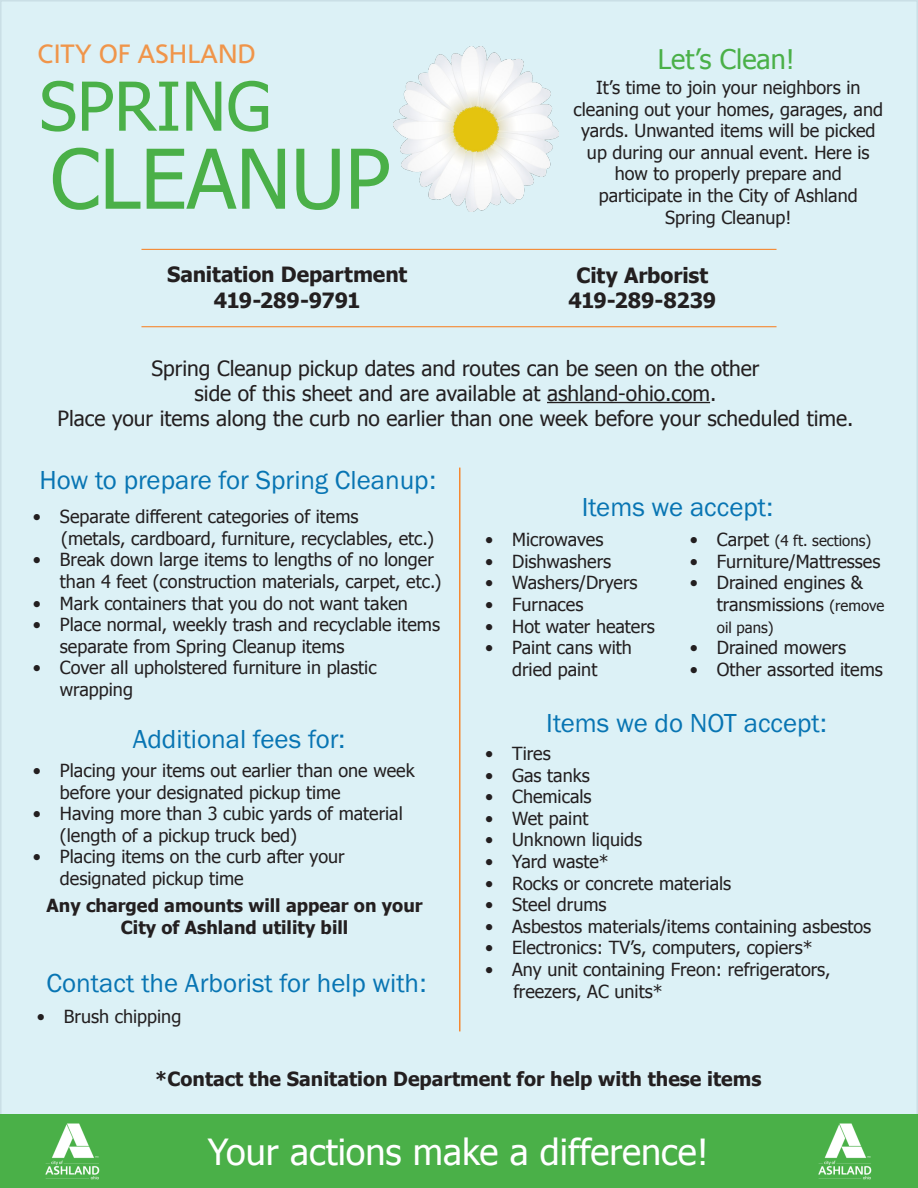
<style>
.page{position:relative;width:918px;height:1188px;background:#fff}
.page>*{position:absolute;margin:0;border:0;box-sizing:border-box;transform-origin:0 0}
.t1{font:82.5px "Tahoma";color:#4ab048}
.t2{font:67.5px "Tahoma";color:#4ab048}
.t3{font:36px "Tahoma";color:#fff}
.t4{font:27px "Franklin Gothic URW Boo";color:#0875b3}
.t5{font:27px "Corisande";color:#f0954a}
.t6{font:27px "Tahoma";color:#4ab048}
.t7{font:21px "Tahoma";color:#231f20}
.t8{font:700 21px "Tahoma";letter-spacing:-.005em;color:#231f20}
.t9{font:700 21px "Tahoma";letter-spacing:-.035em;color:#231f20}
.t10{font:700 19.5px "Tahoma";color:#231f20}
.t11{font:18px/21.6px "Tahoma";color:#231f20}
.t12{font:700 18px "Tahoma";color:#231f20}
.t13{font:15px "Tahoma";color:#231f20}
.s1{font-size:18px}
.s2{font-size:15px}
</style>
<div class="page">
<div style="left:0;top:0;width:918px;height:1188px;background:#dcf1f6;border:2px solid #bcd6df"></div>
<hr style="left:459px;top:468px;width:1px;height:563px;background:#f58831">
<div style="left:0;top:1115px;width:918px;height:73px;background:#4ab048"></div>
<img style="left:45px;top:1123px;width:54px;height:56px">
<img style="left:393px;top:46px;width:166px;height:166px">
<hr style="left:141px;top:326px;width:636px;height:1px;background:#f58831">
<hr style="left:547px;top:402px;width:163px;height:1px;background:#231f20">
<hr style="left:141px;top:249px;width:636px;height:1px;background:#f58831">
<img style="left:818px;top:1123px;width:54px;height:56px">
<p class="t5" style="left:38px;top:39px;width:220px">CITY OF ASHLAND</p>
<p class="t2" style="left:39px;top:61px;width:233px">SPRING</p>
<p class="t1" style="left:50px;top:123px;width:342px">CLEANUP</p>
<p class="t8" style="left:167px;top:260px;width:242px">Sanitation Department</p>
<p class="t9" style="left:214px;top:285px;width:148px">419-289-9791</p>
<p class="t6" style="left:658px;top:41px;width:139px">Let’s Clean!</p>
<p class="t11" style="left:573px;top:76px;width:311px;text-align:center">It’s time to join your neighbors in cleaning out your homes, garages, and yards. Unwanted items will be picked up during our annual event. Here is how to properly prepare and</p>
<p class="t11" style="left:599px;top:184px;width:260px">participate in the City of Ashland</p>
<p class="t11" style="left:665px;top:205px;width:128px">Spring Cleanup!</p>
<p class="t8" style="left:576px;top:260px;width:133px">City Arborist</p>
<p class="t8" style="left:568px;top:286px;width:149px">419-289-8239</p>
<p class="t7" style="left:152px;top:354px;width:609px">Spring Cleanup pickup dates and routes can be seen on the other</p>
<p class="t7" style="left:195px;top:379px;width:523px">side of this sheet and are available at ashland-ohio.com.</p>
<p class="t7" style="left:57px;top:404px;width:798px">Place your items along the curb no earlier than one week before your scheduled time.</p>
<p class="t4" style="left:39px;top:464px;width:398px">How to prepare for Spring Cleanup:</p>
<p class="t11" style="left:33px;top:505px;width:327px">• Separate different categories of items</p>
<p class="t11" style="left:61px;top:527px;width:374px">(metals, cardboard, furniture, recyclables, etc.)</p>
<p class="t11" style="left:60px;top:548px;width:383px;text-indent:-27px">• Break down large items to lengths of no longer than 4 feet (construction materials, carpet, etc.)</p>
<p class="t11" style="left:33px;top:591px;width:377px">• Mark containers that you do not want taken</p>
<p class="t11" style="left:60px;top:613px;width:382px;text-indent:-27px">• Place normal, weekly trash and recyclable items separate from Spring Cleanup items</p>
<p class="t11" style="left:60px;top:656px;width:318px;text-indent:-27px">• Cover all upholstered furniture in plastic wrapping</p>
<p class="t4" style="left:133px;top:723px;width:214px">Additional fees for:</p>
<p class="t11" style="left:60px;top:759px;width:356px;text-indent:-27px">• Placing your items out earlier than one week before your designated pickup time</p>
<p class="t11" style="left:60px;top:802px;width:344px;text-indent:-27px">• Having more than 3 cubic yards of material (length of a pickup truck bed)</p>
<p class="t11" style="left:60px;top:845px;width:286px;text-indent:-27px">• Placing items on the curb after your designated pickup time</p>
<p class="t12" style="left:47px;top:893px;width:378px">Any charged amounts will appear on your</p>
<p class="t12" style="left:121px;top:915px;width:229px">City of Ashland utility bill</p>
<p class="t4" style="left:46px;top:966px;width:382px">Contact the Arborist for help with:</p>
<p class="t11" style="left:37px;top:1005px;width:146px">• Brush chipping</p>
<p class="t4" style="left:582px;top:490px;width:193px">Items we accept:</p>
<p class="t11" style="left:485px;top:528px;width:120px">• Microwaves</p>
<p class="t11" style="left:485px;top:550px;width:128px">• Dishwashers</p>
<p class="t11" style="left:485px;top:571px;width:154px">• Washers/Dryers</p>
<p class="t11" style="left:485px;top:593px;width:100px">• Furnaces</p>
<p class="t11" style="left:485px;top:614px;width:171px">• Hot water heaters</p>
<p class="t11" style="left:485px;top:636px;width:148px;text-align:center">• Paint cans with dried paint</p>
<p class="t13" style="left:690px;top:531px;width:183px"><span class="s1">• Carpet</span> (4 ft. sections)</p>
<p class="t11" style="left:690px;top:550px;width:192px">• Furniture/Mattresses</p>
<p class="t11" style="left:717px;top:571px;width:169px;text-indent:-27px">• Drained engines &amp; transmissions <span class="s2">(remove</span></p>
<p class="t13" style="left:717px;top:617px;width:58px">oil pans)</p>
<p class="t11" style="left:690px;top:636px;width:158px">• Drained mowers</p>
<p class="t11" style="left:690px;top:658px;width:194px">• Other assorted items</p>
<p class="t4" style="left:546px;top:706px;width:282px">Items we do NOT accept:</p>
<p class="t11" style="left:485px;top:742px;width:67px">• Tires</p>
<p class="t11" style="left:485px;top:763px;width:106px">• Gas tanks</p>
<p class="t11" style="left:485px;top:785px;width:108px">• Chemicals</p>
<p class="t11" style="left:485px;top:807px;width:105px">• Wet paint</p>
<p class="t11" style="left:485px;top:828px;width:158px">• Unknown liquids</p>
<p class="t11" style="left:485px;top:850px;width:125px">• Yard waste*</p>
<p class="t11" style="left:485px;top:871px;width:248px">• Rocks or concrete materials</p>
<p class="t11" style="left:485px;top:893px;width:123px">• Steel drums</p>
<p class="t11" style="left:485px;top:915px;width:388px">• Asbestos materials/items containing asbestos</p>
<p class="t11" style="left:485px;top:936px;width:329px">• Electronics: TV’s, computers, copiers*</p>
<p class="t11" style="left:485px;top:958px;width:347px">• Any unit containing Freon: refrigerators,</p>
<p class="t11" style="left:513px;top:979px;width:151px">freezers, AC units*</p>
<p class="t10" style="left:155px;top:1065px;width:608px">*Contact the Sanitation Department for help with these items</p>
<p class="t3" style="left:208px;top:1128px;width:502px">Your actions make a difference!</p>
</div>
